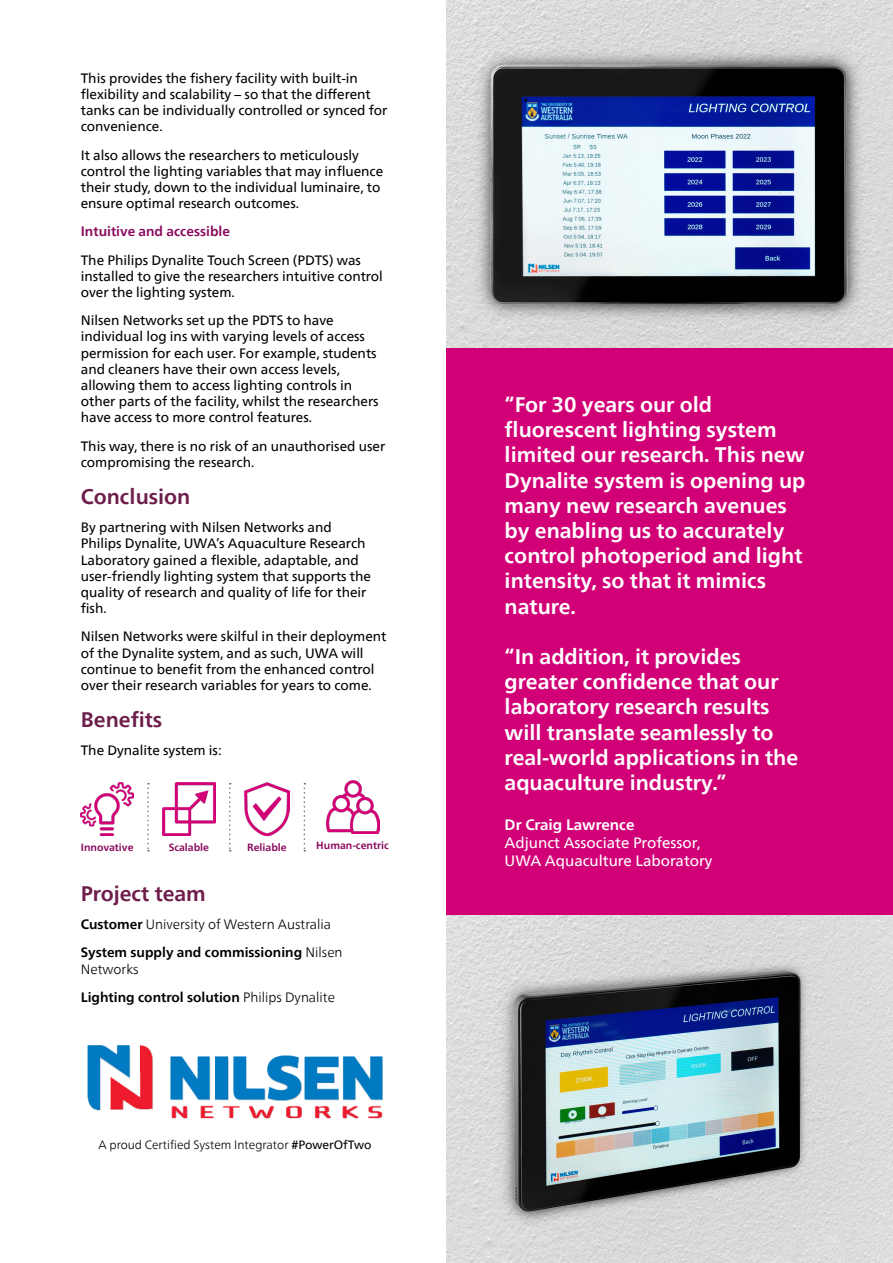
<style>
.page{position:relative;width:893px;height:1263px;background:#fff}
.page>*{position:absolute;margin:0;border:0;box-sizing:border-box;transform-origin:0 0}
.t1{font:700 21px/25.2px "Neue Frutiger World";color:#fff}
.t2{font:700 21px "Neue Frutiger World";color:#6d1e4b}
.t3{font:15px "Neue Frutiger World";color:#fff}
.t4{font:700 15px "Neue Frutiger World";color:#fff}
.t5{font:13.5px/16.2px "Neue Frutiger World";color:#000}
.t6{font:700 13.5px/16.2px "Neue Frutiger World";color:#000}
.t7{font:300 13.5px "Neue Frutiger World";color:#000}
.t8{font:700 13.5px "Neue Frutiger World";color:#8a0a5d}
.t9{font:300 12px "Neue Frutiger World";color:#000}
.t10{font:700 10.35px "Neue Frutiger World";color:#8a0a5d}
.s1{font-weight:700}
.s2{font-weight:300}
.s3{font-weight:400}
</style>
<div class="page">
<div style="left:446px;top:348px;width:447px;height:567px;background:#d10077"></div>
<img style="left:446px;top:915px;width:447px;height:348px">
<img style="left:446px;top:0;width:447px;height:348px">
<img style="left:326px;top:781px;width:53px;height:52px">
<svg style="left:304px;top:783px;width:1px;height:68px"></svg>
<svg style="left:147px;top:783px;width:2px;height:68px"></svg>
<img style="left:81px;top:783px;width:52px;height:53px">
<img style="left:244px;top:783px;width:46px;height:53px">
<svg style="left:229px;top:783px;width:2px;height:68px"></svg>
<img style="left:163px;top:783px;width:52px;height:53px">
<img style="left:87px;top:1045px;width:296px;height:74px">
<p class="t5" style="left:81px;top:70px;width:308px">This provides the fishery facility with built-in flexibility and scalability – so that the different tanks can be individually controlled or synced for convenience.</p>
<p class="t5" style="left:81px;top:147px;width:304px">It also allows the researchers to meticulously control the lighting variables that may influence their study, down to the individual luminaire, to ensure optimal research outcomes.</p>
<p class="t8" style="left:81px;top:220px;width:151px">Intuitive and accessible</p>
<p class="t5" style="left:81px;top:252px;width:304px">The Philips Dynalite Touch Screen (PDTS) was installed to give the researchers intuitive control over the lighting system.</p>
<p class="t5" style="left:81px;top:313px;width:299px">Nilsen Networks set up the PDTS to have individual log ins with varying levels of access permission for each user. For example, students and cleaners have their own access levels, allowing them to access lighting controls in other parts of the facility, whilst the researchers have access to more control features.</p>
<p class="t5" style="left:81px;top:438px;width:306px">This way, there is no risk of an unauthorised user compromising the research.</p>
<p class="t2" style="left:81px;top:478px;width:111px">Conclusion</p>
<p class="t5" style="left:81px;top:520px;width:292px">By partnering with Nilsen Networks and Philips Dynalite, UWA’s Aquaculture Research Laboratory gained a flexible, adaptable, and user-friendly lighting system that supports the quality of research and quality of life for their fish.</p>
<p class="t5" style="left:81px;top:629px;width:307px">Nilsen Networks were skilful in their deployment of the Dynalite system, and as such, UWA will continue to benefit from the enhanced control over their research variables for years to come.</p>
<p class="t2" style="left:81px;top:701px;width:83px">Benefits</p>
<p class="t5" style="left:81px;top:743px;width:143px">The Dynalite system is:</p>
<p class="t10" style="left:81px;top:839px;width:54px">Innovative</p>
<p class="t10" style="left:169px;top:839px;width:42px">Scalable</p>
<p class="t10" style="left:247px;top:839px;width:41px">Reliable</p>
<p class="t10" style="left:316px;top:836px;width:74px">Human-centric</p>
<p class="t2" style="left:81px;top:875px;width:127px">Project team</p>
<p class="t7" style="left:81px;top:914px;width:252px"><span class="s1">Customer</span> University of Western Australia</p>
<p class="t6" style="left:81px;top:944px;width:263px">System supply and commissioning <span class="s2">Nilsen<br>Networks</span></p>
<p class="t6" style="left:81px;top:989px;width:256px">Lighting control solution <span class="s2">Philips Dynalite</span></p>
<p class="t9" style="left:98px;top:1135px;width:274px">A proud Certified System Integrator <span class="s3">#PowerOfTwo</span></p>
<p class="t1" style="left:505px;top:392px;width:302px">“For 30 years our old fluorescent lighting system limited our research. This new<br>Dynalite system is opening up many new research avenues by enabling us to accurately control photoperiod and light intensity, so that it mimics nature.</p>
<p class="t1" style="left:505px;top:644px;width:295px">“In addition, it provides greater confidence that our laboratory research results will translate seamlessly to real-world applications in the aquaculture industry.”</p>
<p class="t4" style="left:505px;top:811px;width:131px">Dr Craig Lawrence</p>
<p class="t3" style="left:505px;top:831px;width:197px">Adjunct Associate Professor,</p>
<p class="t3" style="left:505px;top:849px;width:209px">UWA Aquaculture Laboratory</p>
</div>
